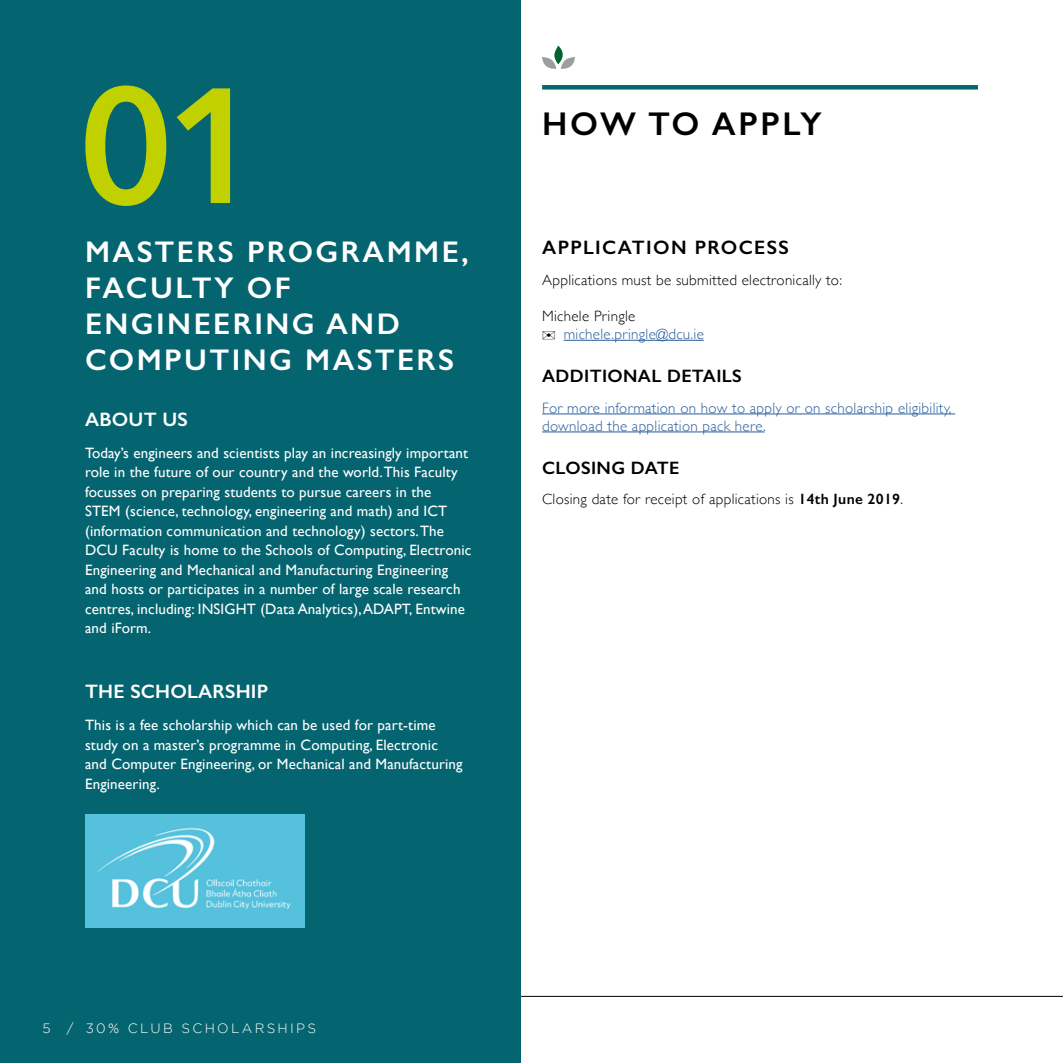
<style>
.page{position:relative;width:1063px;height:1063px;background:#fff}
.page>*{position:absolute;margin:0;border:0;box-sizing:border-box;transform-origin:0 0}
.t1{font:600 161.85px "Avenir Next";color:#c1d100}
.t2{font:600 33px "Gill Sans";letter-spacing:.08em;color:#000}
.t3{font:600 30px/36px "Gill Sans";letter-spacing:.08em;color:#fff}
.t4{font:600 19.5px "Gill Sans";letter-spacing:.01em;color:#fff}
.t5{font:600 19.5px "Gill Sans";letter-spacing:.07em;color:#000}
.t6{font:600 18px "Gill Sans";letter-spacing:.02em;color:#000}
.t7{font:15px/19.5px "Gill Sans";letter-spacing:.01em;color:#fff}
.t8{font:300 15px/18px "Gill Sans";letter-spacing:.02em;color:#275b9b}
.t9{font:300 15px "Gill Sans";letter-spacing:.02em;color:#000}
.t10{font:300 13.5px "Gotham";letter-spacing:.17em;color:#fff}
.s1{color:#000}
.s2{font-weight:600}
</style>
<div class="page">
<hr style="left:40px;top:996px;width:1023px;height:1px;background:#000">
<hr style="left:564px;top:340px;width:140px;height:1px;background:#275b9b">
<hr style="left:542px;top:414px;width:413px;height:1px;background:#275b9b">
<hr style="left:542px;top:432px;width:223px;height:1px;background:#275b9b">
<div style="left:542px;top:85px;width:436px;height:5px;background:#046470"></div>
<svg style="left:542px;top:46px;width:33px;height:23px"></svg>
<div style="left:0;top:0;width:521px;height:1063px;background:#046470"></div>
<hr style="left:1062px;top:0;width:1px;height:1063px;background:#046470">
<img style="left:85px;top:815px;width:220px;height:113px">
<h1 class="t1" style="left:76px;top:8px;width:189px">01</h1>
<h3 class="t3" style="left:85px;top:234px;width:385px">MASTERS PROGRAMME,<br>FACULTY OF<br>ENGINEERING AND<br>COMPUTING MASTERS</h3>
<h3 class="t4" style="left:85px;top:407px;width:104px">ABOUT US</h3>
<p class="t7" style="left:85px;top:443px;width:388px">Today’s engineers and scientists play an increasingly important role in the future of our country and the world. This Faculty focusses on preparing students to pursue careers in the<br>STEM (science, technology, engineering and math) and ICT (information communication and technology) sectors. The DCU Faculty is home to the Schools of Computing, Electronic Engineering and Mechanical and Manufacturing Engineering and hosts or participates in a number of large scale research centres, including: INSIGHT (Data Analytics), ADAPT, Entwine and iForm.</p>
<h3 class="t4" style="left:85px;top:679px;width:185px">THE SCHOLARSHIP</h3>
<p class="t7" style="left:85px;top:715px;width:379px">This is a fee scholarship which can be used for part-time study on a master’s programme in Computing, Electronic and Computer Engineering, or Mechanical and Manufacturing Engineering.</p>
<h2 class="t2" style="left:542px;top:104px;width:281px">HOW TO APPLY</h2>
<h3 class="t5" style="left:542px;top:236px;width:248px">APPLICATION PROCESS</h3>
<p class="t9" style="left:542px;top:268px;width:301px">Applications must be submitted electronically to:</p>
<p class="t8" style="left:542px;top:307px;width:163px"><span class="s1">Michele Pringle<br>✉</span> michele.pringle@dcu.ie</p>
<p class="t6" style="left:542px;top:365px;width:201px">ADDITIONAL DETAILS</p>
<p class="t8" style="left:542px;top:398px;width:411px">For more information on how to apply or on scholarship eligibility, download the application pack here.</p>
<p class="t6" style="left:542px;top:457px;width:139px">CLOSING DATE</p>
<p class="t9" style="left:542px;top:488px;width:362px">Closing date for receipt of applications is <span class="s2">14th June 2019</span>.</p>
<p class="t10" style="left:43px;top:1021px;width:275px">5 / 30% CLUB SCHOLARSHIPS</p>
</div>
